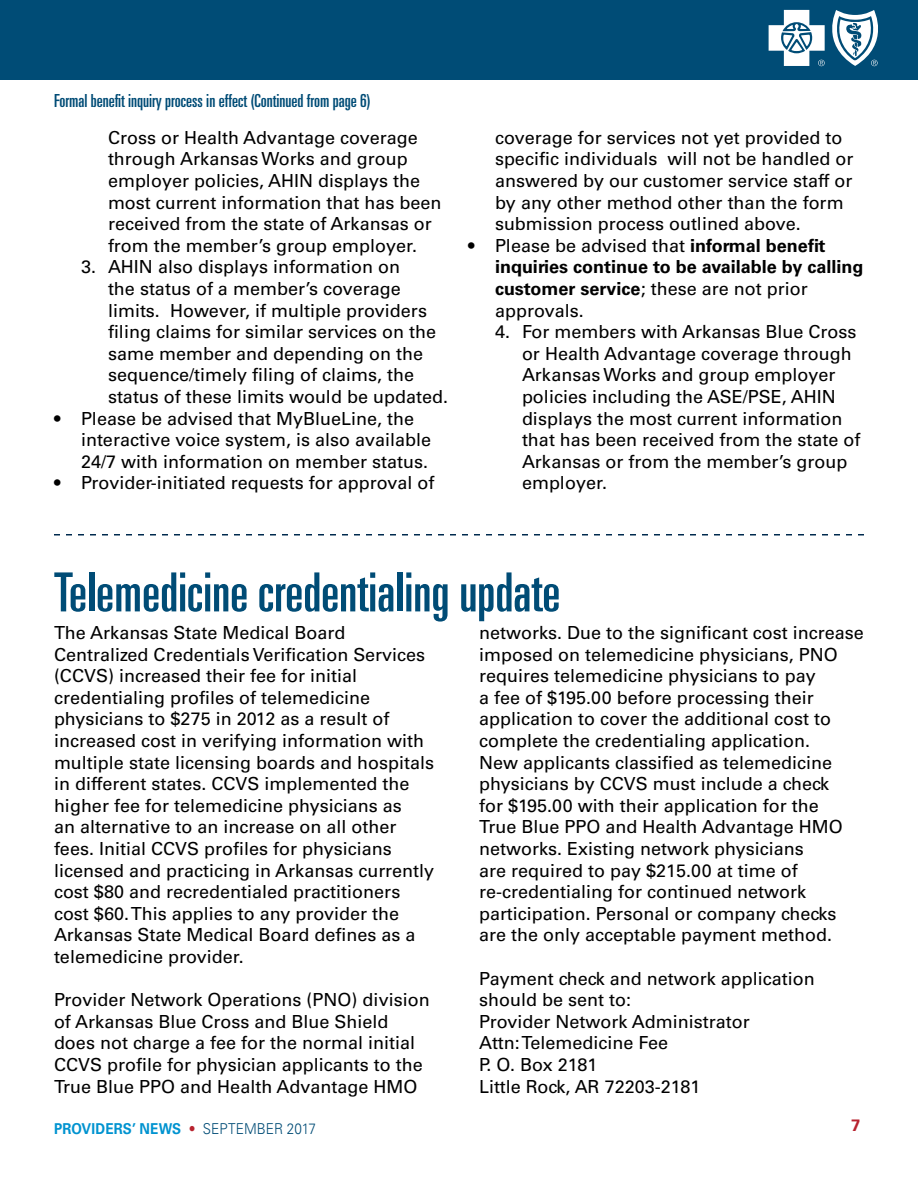
<style>
.page{position:relative;width:918px;height:1188px;background:#fff}
.page>*{position:absolute;margin:0;border:0;box-sizing:border-box;transform-origin:0 0}
.t1{font:ultra-condensed 54px "Univers LT Std";color:#004c76}
.t2{font:18px/21.6px "Univers LT Std";color:#000}
.t3{font:700 18px/21.6px "Univers LT Std";color:#000}
.t4{font:ultra-condensed 18px "Univers LT Std";color:#004c76}
.t5{font:700 16.5px "Univers LT Std";color:#b8232f}
.t6{font:700 15px "Univers LT Std";letter-spacing:.01em;color:#0093d0;scale:.9 1}
.s1{font-weight:400}
.s2{font-weight:300;color:#b8232f}
.s3{font-weight:300;color:#004c76}
</style>
<div class="page">
<div style="left:0;top:0;width:918px;height:80px;background:#004c76"></div>
<svg style="left:769px;top:10px;width:109px;height:56px"></svg>
<svg style="left:54px;top:534px;width:810px;height:2px"></svg>
<p class="t4" style="left:54px;top:91px;width:318px">Formal benefit inquiry process in effect (Continued from page 6)</p>
<p class="t2" style="left:108px;top:127px;width:335px">Cross or Health Advantage coverage through Arkansas Works and group employer policies, AHIN displays the most current information that has been received from the state of Arkansas or from the member’s group employer.</p>
<p class="t2" style="left:108px;top:256px;width:342px;text-indent:-27px">3. AHIN also displays information on<br>the status of a member’s coverage limits. However, if multiple providers filing claims for similar services on the same member and depending on the sequence/timely filing of claims, the status of these limits would be updated.</p>
<p class="t2" style="left:81px;top:407px;width:352px;text-indent:-27px">• Please be advised that MyBlueLine, the interactive voice system, is also available<br>24/7 with information on member status.</p>
<p class="t2" style="left:54px;top:472px;width:382px">• Provider-initiated requests for approval of</p>
<p class="t2" style="left:495px;top:127px;width:360px">coverage for services not yet provided to specific individuals will not be handled or answered by our customer service staff or by any other method other than the form submission process outlined above.</p>
<p class="t3" style="left:495px;top:235px;width:370px;text-indent:-27px"><span class="s1">• Please be advised that</span> informal benefit inquiries continue to be available by calling customer service<span class="s1">; these are not prior approvals.</span></p>
<p class="t2" style="left:522px;top:321px;width:340px;text-indent:-27px">4. For members with Arkansas Blue Cross or Health Advantage coverage through Arkansas Works and group employer policies including the ASE/PSE, AHIN displays the most current information that has been received from the state of Arkansas or from the member’s group employer.</p>
<h1 class="t1" style="left:54px;top:562px;width:508px">Telemedicine credentialing update</h1>
<p class="t2" style="left:54px;top:622px;width:382px">The Arkansas State Medical Board Centralized Credentials Verification Services (CCVS) increased their fee for initial credentialing profiles of telemedicine physicians to $275 in 2012 as a result of increased cost in verifying information with multiple state licensing boards and hospitals in different states. CCVS implemented the higher fee for telemedicine physicians as<br>an alternative to an increase on all other fees. Initial CCVS profiles for physicians licensed and practicing in Arkansas currently cost $80 and recredentialed practitioners cost $60. This applies to any provider the Arkansas State Medical Board defines as a telemedicine provider.</p>
<p class="t2" style="left:54px;top:989px;width:377px">Provider Network Operations (PNO) division of Arkansas Blue Cross and Blue Shield does not charge a fee for the normal initial CCVS profile for physician applicants to the True Blue PPO and Health Advantage HMO</p>
<p class="t2" style="left:479px;top:622px;width:386px">networks. Due to the significant cost increase imposed on telemedicine physicians, PNO requires telemedicine physicians to pay<br>a fee of $195.00 before processing their application to cover the additional cost to complete the credentialing application.<br>New applicants classified as telemedicine physicians by CCVS must include a check<br>for $195.00 with their application for the<br>True Blue PPO and Health Advantage HMO networks. Existing network physicians<br>are required to pay $215.00 at time of re-credentialing for continued network participation. Personal or company checks are the only acceptable payment method.</p>
<p class="t2" style="left:479px;top:967px;width:337px">Payment check and network application should be sent to:<br>Provider Network Administrator<br>Attn: Telemedicine Fee<br>P. O. Box 2181<br>Little Rock, AR 72203-2181</p>
<p class="t6" style="left:54px;top:1120px;width:293px">PROVIDERS’ NEWS <span class="s2">•</span> <span class="s3">SEPTEMBER 2017</span></p>
<p class="t5" style="left:851px;top:1115px;width:11px">7</p>
</div>
